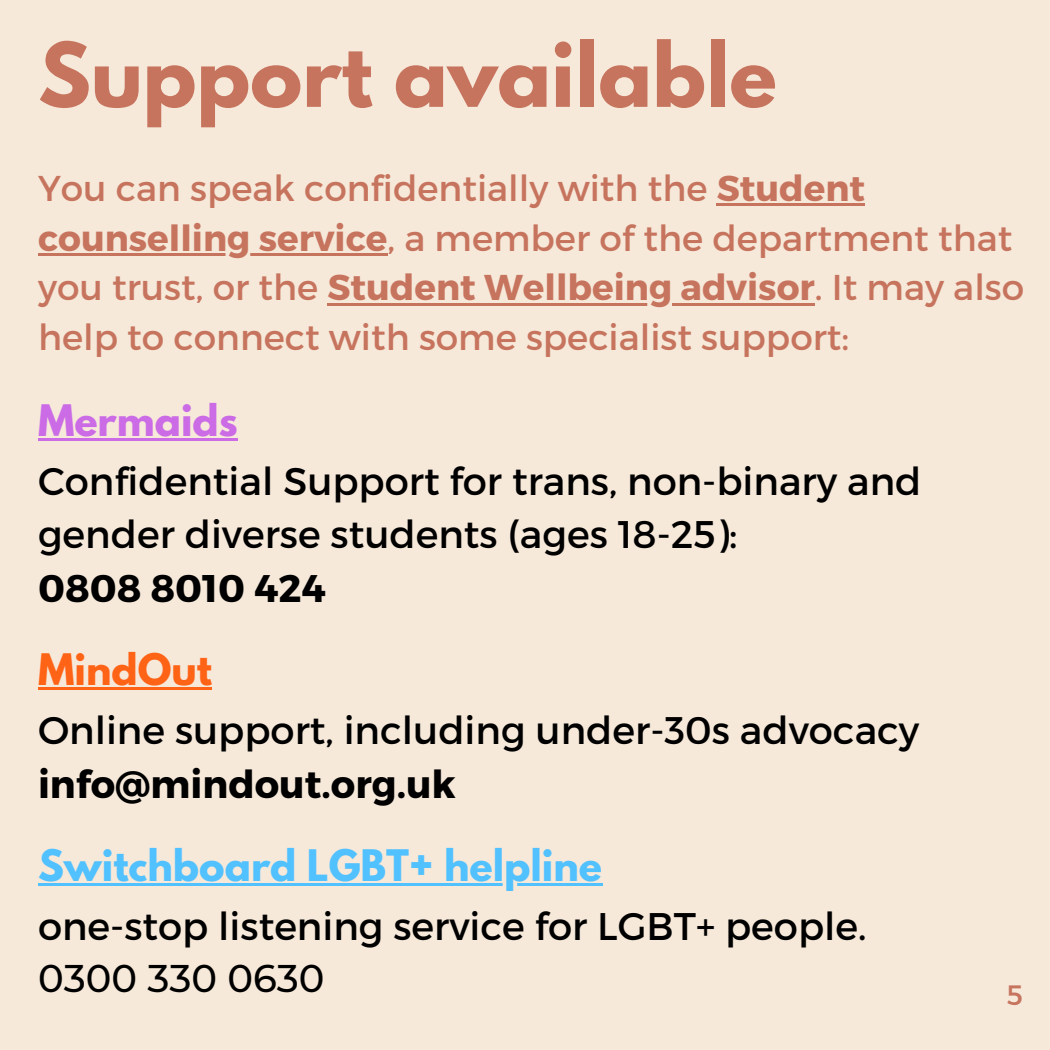
<style>
.page{position:relative;width:1050px;height:1050px;background:#f6e9da}
.page>*{position:absolute;margin:0;border:0;box-sizing:border-box;transform-origin:0 0}
.t1{font:700 78.75px "League Spartan";color:#c7745e}
.t2{font:38.5px/53.9px "Montserrat";color:#000}
.t3{font:700 38.5px "Montserrat";color:#000}
.t4{font:700 38.5px "League Spartan";color:#52c1ff}
.t5{font:500 38.5px "Montserrat";color:#000}
.t6{font:700 38.5px "League Spartan";color:#cb6ce6}
.t7{font:700 38.5px "League Spartan";color:#ff6316}
.t8{font:35.88px/49.9px "Montserrat";color:#c7745e}
.t9{font:28px "Montserrat";color:#c7745e}
.s1{font-weight:700}
</style>
<div class="page">
<hr style="left:717px;top:203px;width:148px;height:3px;background:#c7745e">
<hr style="left:38px;top:253px;width:349px;height:3px;background:#c7745e">
<hr style="left:327px;top:303px;width:488px;height:3px;background:#c7745e">
<hr style="left:38px;top:438px;width:200px;height:3px;background:#cb6ce6">
<hr style="left:38px;top:688px;width:174px;height:2px;background:#ff6316">
<hr style="left:38px;top:883px;width:564px;height:3px;background:#52c1ff">
<p class="t1" style="left:38px;top:36px;width:740px">Support available</p>
<p class="t8" style="left:38px;top:161px;width:988px">You can speak confidentially with the <span class="s1">Student counselling service</span>, a member of the department that you trust, or the <span class="s1">Student Wellbeing advisor</span>. It may also help to connect with some specialist support:</p>
<p class="t6" style="left:38px;top:401px;width:201px">Mermaids</p>
<p class="t2" style="left:38px;top:452px;width:885px">Confidential Support for trans, non-binary and gender diverse students (ages 18-25):</p>
<p class="t3" style="left:38px;top:564px;width:289px">0808 8010 424</p>
<p class="t7" style="left:38px;top:650px;width:175px">MindOut</p>
<p class="t2" style="left:38px;top:701px;width:883px">Online support, including under-30s advocacy</p>
<p class="t3" style="left:38px;top:759px;width:419px">info@mindout.org.uk</p>
<p class="t4" style="left:38px;top:846px;width:566px">Switchboard LGBT+ helpline</p>
<p class="t2" style="left:38px;top:897px;width:830px">one-stop listening service for LGBT+ people.</p>
<p class="t5" style="left:38px;top:955px;width:288px">0300 330 0630</p>
<p class="t9" style="left:1007px;top:977px;width:18px">5</p>
</div>
